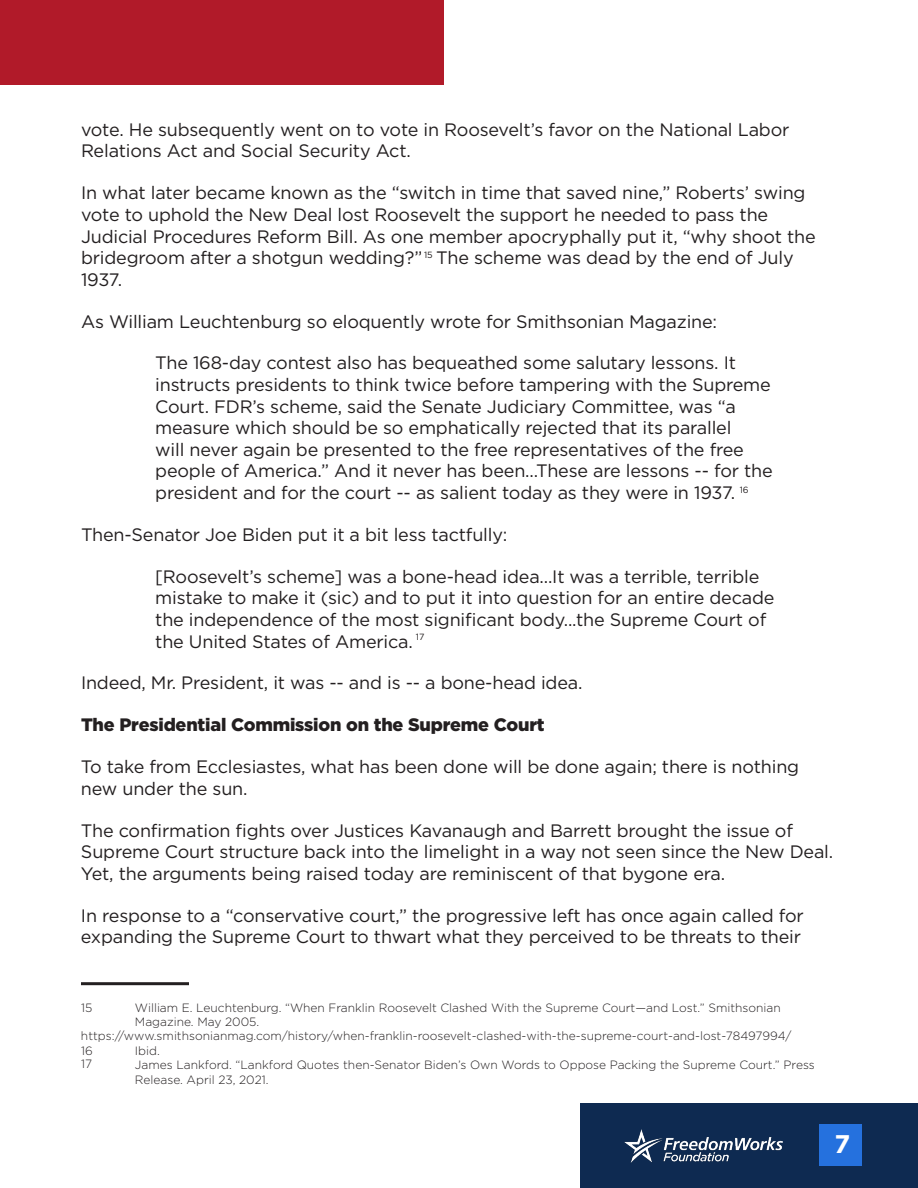
<style>
.page{position:relative;width:918px;height:1188px;background:#fff}
.page>*{position:absolute;margin:0;border:0;box-sizing:border-box;transform-origin:0 0}
.t1{font:700 25.5px "Gotham";color:#fff}
.Body_Text{font:18px/21.6px "Gotham";letter-spacing:-.01em;color:#231f20}
.Body_Text-2{font:900 18px "Gotham";letter-spacing:-.01em;color:#231f20}
.Footnotes{font:300 12px/14.4px "Gotham";color:#231f20}
.t2{font:9px "Gotham";color:#231f20}
</style>
<div class="page">
<div style="left:0;top:0;width:443px;height:84px;background:#b11a29"></div>
<div style="left:581px;top:1104px;width:337px;height:84px;background:#0e2a51"></div>
<div style="left:820px;top:1125px;width:42px;height:41px;background:#2571de"></div>
<img style="left:625px;top:1129px;width:157px;height:33px">
<hr style="left:81px;top:982px;width:108px;height:3px;background:#231f20">
<p class="Body_Text" style="left:81px;top:118px;width:710px">vote. He subsequently went on to vote in Roosevelt’s favor on the National Labor<br>Relations Act and Social Security Act.</p>
<p class="Body_Text" style="left:81px;top:182px;width:736px">In what later became known as the “switch in time that saved nine,” Roberts’ swing vote to uphold the New Deal lost Roosevelt the support he needed to pass the Judicial Procedures Reform Bill. As one member apocryphally put it, “why shoot the bridegroom after a shotgun wedding?”<sup>1</sup> The scheme was dead by the end of July 1937.</p>
<p class="Body_Text" style="left:81px;top:310px;width:638px">As William Leuchtenburg so eloquently wrote for Smithsonian Magazine:</p>
<p class="Body_Text" style="left:155px;top:352px;width:619px">The 168-day contest also has bequeathed some salutary lessons. It instructs presidents to think twice before tampering with the Supreme Court. FDR’s scheme, said the Senate Judiciary Committee, was “a measure which should be so emphatically rejected that its parallel<br>will never again be presented to the free representatives of the free people of America.” And it never has been...These are lessons -- for the president and for the court -- as salient today as they were in 1937. <sup>2</sup></p>
<p class="Body_Text" style="left:81px;top:523px;width:428px">Then-Senator Joe Biden put it a bit less tactfully:</p>
<p class="Body_Text" style="left:155px;top:565px;width:621px">[Roosevelt’s scheme] was a bone-head idea...It was a terrible, terrible mistake to make it (sic) and to put it into question for an entire decade the independence of the most significant body...the Supreme Court of the United States of America. <sup>3</sup></p>
<p class="Body_Text" style="left:81px;top:672px;width:503px">Indeed, Mr. President, it was -- and is -- a bone-head idea.</p>
<p class="Body_Text-2" style="left:81px;top:712px;width:465px">The Presidential Commission on the Supreme Court</p>
<p class="Body_Text" style="left:81px;top:756px;width:720px">To take from Ecclesiastes, what has been done will be done again; there is nothing new under the sun.</p>
<p class="Body_Text" style="left:81px;top:819px;width:754px">The confirmation fights over Justices Kavanaugh and Barrett brought the issue of<br>Supreme Court structure back into the limelight in a way not seen since the New Deal.<br>Yet, the arguments being raised today are reminiscent of that bygone era.</p>
<p class="Body_Text" style="left:81px;top:904px;width:724px">In response to a “conservative court,” the progressive left has once again called for expanding the Supreme Court to thwart what they perceived to be threats to their</p>
<p class="t2" style="left:424px;top:249px;width:10px">15</p>
<p class="t2" style="left:740px;top:484px;width:11px">16</p>
<p class="t2" style="left:416px;top:631px;width:10px">17</p>
<p class="Footnotes" style="left:135px;top:1000px;width:647px">William E. Leuchtenburg. “When Franklin Roosevelt Clashed With the Supreme Court—and Lost.” Smithsonian<br>Magazine. May 2005.</p>
<p class="Footnotes" style="left:81px;top:1029px;width:712px">https://www.smithsonianmag.com/history/when-franklin-roosevelt-clashed-with-the-supreme-court-and-lost-78497994/</p>
<p class="Footnotes" style="left:81px;top:1043px;width:9px">2</p>
<p class="Footnotes" style="left:135px;top:1043px;width:26px">Ibid.</p>
<p class="Footnotes" style="left:81px;top:1057px;width:9px">3</p>
<p class="Footnotes" style="left:135px;top:1057px;width:681px">James Lankford. “Lankford Quotes then-Senator Biden’s Own Words to Oppose Packing the Supreme Court.” Press<br>Release. April 23, 2021.</p>
<p class="Footnotes" style="left:81px;top:1000px;width:13px">15</p>
<p class="Footnotes" style="left:81px;top:1043px;width:13px">16</p>
<p class="Footnotes" style="left:81px;top:1056px;width:13px">17</p>
<p class="t1" style="left:835px;top:1127px;width:17px">7</p>
</div>
